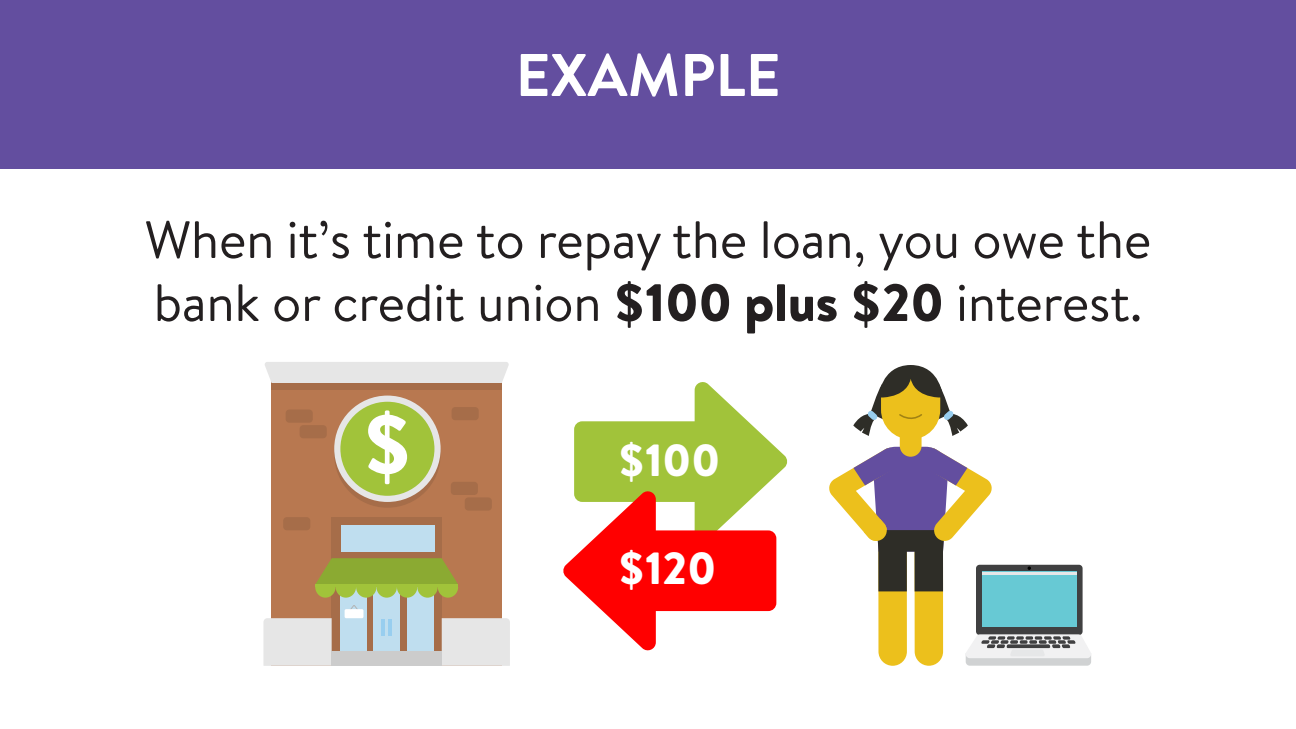
<style>
.page{position:relative;width:1296px;height:729px;background:#fff}
.page>*{position:absolute;margin:0;border:0;box-sizing:border-box;transform-origin:0 0}
.t1{font:700 60px "Brandon Text";color:#fff}
.t2{font:52.5px/63px "Brandon Text";letter-spacing:-.005em;color:#231f20}
.t3{font:900 45px "Brandon Text";color:#fff}
.s1{font-weight:900}
</style>
<div class="page">
<div style="left:0;top:0;width:1296px;height:169px;background:#634e9f"></div>
<div style="left:900px;top:420px;width:22px;height:37px;background:#ecc01c;border-radius:11px"></div>
<svg style="left:853px;top:365px;width:115px;height:71px"></svg>
<svg style="left:829px;top:447px;width:262px;height:219px"></svg>
<div style="left:982px;top:572px;width:94px;height:55px;background:#67c9d4"></div>
<hr style="left:982px;top:572px;width:94px;height:2px;background:#e6e7e8">
<div style="left:272px;top:362px;width:230px;height:304px;background:#b87850"></div>
<div style="left:265px;top:362px;width:244px;height:21px;background:#e6e6e6"></div>
<div style="left:332px;top:517px;width:110px;height:149px;background:#a66d49"></div>
<div style="left:442px;top:618px;width:68px;height:48px;background:#e6e6e6"></div>
<div style="left:263px;top:618px;width:69px;height:48px;background:#e6e6e6"></div>
<div style="left:341px;top:525px;width:93px;height:27px;background:#bfdeef"></div>
<div style="left:341px;top:571px;width:26px;height:94px;background:#bfdeef"></div>
<div style="left:374px;top:571px;width:26px;height:94px;background:#bfdeef"></div>
<div style="left:407px;top:571px;width:27px;height:94px;background:#bfdeef"></div>
<div style="left:332px;top:651px;width:110px;height:15px;background:#ccc"></div>
<div style="left:286px;top:410px;width:27px;height:13px;background:#a66d49;border-radius:4px"></div>
<div style="left:300px;top:425px;width:27px;height:13px;background:#a66d49;border-radius:4px"></div>
<div style="left:451px;top:482px;width:27px;height:13px;background:#a66d49;border-radius:4px"></div>
<div style="left:283px;top:517px;width:27px;height:13px;background:#a66d49;border-radius:4px"></div>
<div style="left:452px;top:407px;width:27px;height:13px;background:#a66d49;border-radius:4px"></div>
<div style="left:465px;top:497px;width:27px;height:14px;background:#a66d49;border-radius:4px"></div>
<div style="left:272px;top:383px;width:230px;height:7px;background:#a66d49"></div>
<div style="left:334px;top:401px;width:107px;height:107px;background:#a66d49;border-radius:50%"></div>
<div style="left:334px;top:396px;width:107px;height:106px;background:#e6e6e6;border-radius:50%"></div>
<div style="left:340px;top:402px;width:94px;height:94px;background:#a1c33a;border-radius:50%"></div>
<svg style="left:368px;top:410px;width:39px;height:74px"></svg>
<hr style="left:388px;top:619px;width:4px;height:16px;background:#98ceef">
<hr style="left:382px;top:619px;width:3px;height:16px;background:#98ceef">
<svg style="left:315px;top:558px;width:143px;height:40px;background:#97ad3e"></svg>
<svg style="left:350px;top:605px;width:8px;height:4px"></svg>
<div style="left:345px;top:609px;width:18px;height:9px;background:#fff;border-radius:2px"></div>
<svg style="left:563px;top:382px;width:225px;height:269px"></svg>
<p class="t1" style="left:516px;top:33px;width:266px">EXAMPLE</p>
<p class="t2" style="left:145px;top:207px;width:1008px">When it’s time to repay the loan, you owe the bank or credit union <span class="s1">$100 plus $20</span> interest.</p>
<p class="t3" style="left:618px;top:429px;width:104px">$100</p>
<p class="t3" style="left:618px;top:536px;width:100px">$120</p>
</div>
